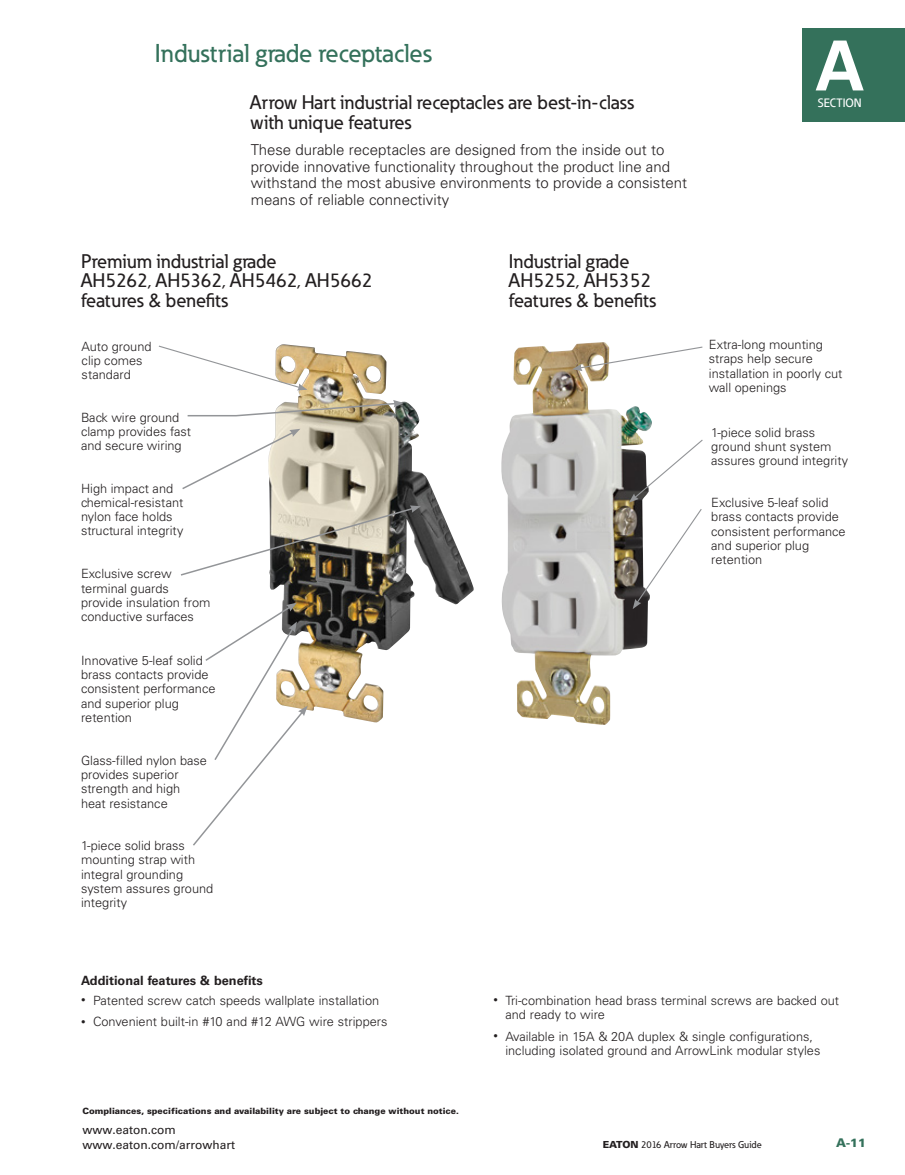
<style>
.page{position:relative;width:905px;height:1175px;background:#fff}
.page>*{position:absolute;margin:0;border:0;box-sizing:border-box;transform-origin:0 0}
.t1{font:700 69px "Univers LT Std";color:#fff}
.t2{font:500 25.5px "Eaton";color:#34715b}
.t3{font:500 19.5px/19.5px "Eaton";color:#231f20}
.t4{font:300 15px/16.5px "Univers LT Std";color:#231f20}
.t5{font:300 12.75px/14.2px "Univers LT Std";color:#231f20}
.t6{font:700 12.75px "Univers LT Std";color:#231f20}
.t7{font:12px/14.4px "Univers LT Std";color:#231f20}
.t8{font:500 12px "Eaton";color:#fff}
.t9{font:900 12px "Univers LT Std";color:#34715b}
.t10{font:500 9.75px "Eaton";color:#231f20}
.t11{font:900 8.7px "Univers LT Std";color:#231f20}
.s1{font-size:9px}
.s2{font-family:"Univers LT Std";font-weight:900}
</style>
<div class="page">
<div style="left:802px;top:28px;width:102px;height:93px;background:#34715b"></div>
<img style="left:501px;top:342px;width:151px;height:383px">
<img style="left:269px;top:347px;width:166px;height:376px">
<svg style="left:181px;top:505px;width:240px;height:72px"></svg>
<svg style="left:182px;top:429px;width:118px;height:61px"></svg>
<svg style="left:187px;top:400px;width:217px;height:17px"></svg>
<svg style="left:572px;top:346px;width:131px;height:25px"></svg>
<svg style="left:629px;top:438px;width:74px;height:171px"></svg>
<svg style="left:193px;top:602px;width:114px;height:244px"></svg>
<svg style="left:158px;top:345px;width:149px;height:45px"></svg>
<h2 class="t2" style="left:155px;top:37px;width:278px">Industrial grade receptacles</h2>
<h3 class="t3" style="left:250px;top:92px;width:385px">Arrow Hart industrial receptacles are best-in-class with unique features</h3>
<p class="t4" style="left:251px;top:142px;width:438px">These durable receptacles are designed from the inside out to provide innovative functionality throughout the product line and withstand the most abusive environments to provide a consistent means of reliable connectivity</p>
<h3 class="t3" style="left:81px;top:251px;width:293px">Premium industrial grade<br>AH5262, AH5362, AH5462, AH5662 features &amp; benefits</h3>
<h3 class="t3" style="left:509px;top:251px;width:148px">Industrial grade<br>AH5252, AH5352 features &amp; benefits</h3>
<p class="t5" style="left:82px;top:339px;width:71px">Auto ground clip comes standard</p>
<p class="t5" style="left:81px;top:410px;width:112px">Back wire ground clamp provides fast and secure wiring</p>
<p class="t5" style="left:81px;top:481px;width:104px">High impact and chemical-resistant nylon face holds structural integrity</p>
<p class="t5" style="left:81px;top:567px;width:131px">Exclusive screw terminal guards provide insulation from conductive surfaces</p>
<p class="t5" style="left:81px;top:653px;width:136px">Innovative 5-leaf solid brass contacts provide consistent performance and superior plug retention</p>
<p class="t5" style="left:81px;top:753px;width:127px">Glass-filled nylon base provides superior strength and high heat resistance</p>
<p class="t5" style="left:81px;top:838px;width:134px">1-piece solid brass mounting strap with integral grounding system assures ground integrity</p>
<h1 class="t1" style="left:815px;top:26px;width:51px">A</h1>
<p class="t8" style="left:817px;top:95px;width:45px">SECTION</p>
<p class="t5" style="left:708px;top:337px;width:135px">Extra-long mounting straps help secure installation in poorly cut wall openings</p>
<p class="t5" style="left:711px;top:425px;width:138px">1-piece solid brass ground shunt system assures ground integrity</p>
<p class="t5" style="left:711px;top:495px;width:136px">Exclusive 5-leaf solid brass contacts provide consistent performance and superior plug retention</p>
<p class="t6" style="left:81px;top:973px;width:183px">Additional features &amp; benefits</p>
<p class="t5" style="left:81px;top:992px;width:300px"><span class="s1">•</span> Patented screw catch speeds wallplate installation</p>
<p class="t5" style="left:81px;top:1014px;width:308px"><span class="s1">•</span> Convenient built-in #10 and #12 AWG wire strippers</p>
<p class="t11" style="left:82px;top:1105px;width:378px">Compliances, specifications and availability are subject to change without notice.</p>
<p class="t7" style="left:82px;top:1122px;width:154px">www.eaton.com www.eaton.com/arrowhart</p>
<p class="t5" style="left:505px;top:992px;width:335px;text-indent:-12px"><span class="s1">•</span> Tri-combination head brass terminal screws are backed out and ready to wire</p>
<p class="t5" style="left:505px;top:1028px;width:316px;text-indent:-12px"><span class="s1">•</span> Available in 15A &amp; 20A duplex &amp; single configurations, including isolated ground and ArrowLink modular styles</p>
<p class="t10" style="left:602px;top:1138px;width:160px"><span class="s2">EATON</span> 2016 Arrow Hart Buyers Guide</p>
<p class="t9" style="left:836px;top:1134px;width:31px">A-11</p>
</div>
